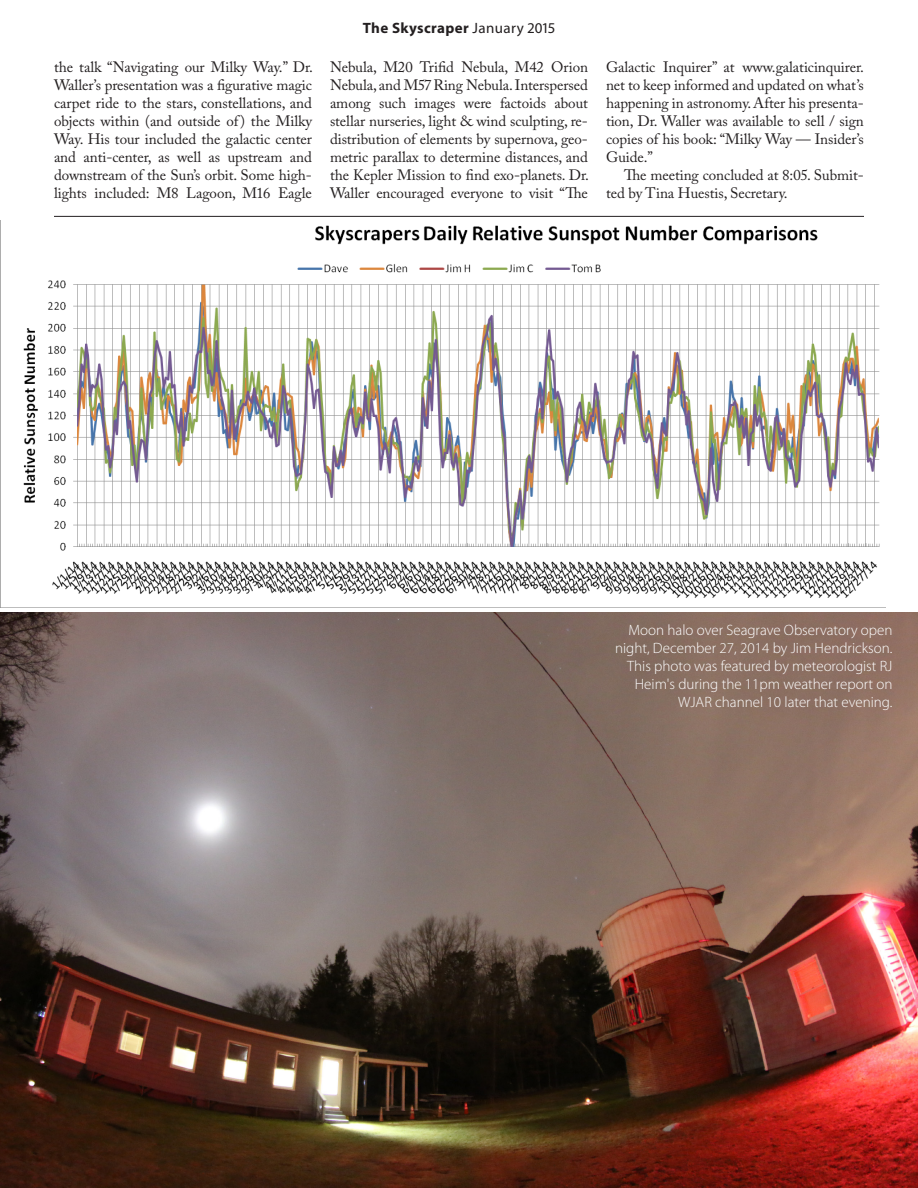
<style>
.page{position:relative;width:918px;height:1188px;background:#fff}
.page>*{position:absolute;margin:0;border:0;box-sizing:border-box;transform-origin:0 0}
.t1{font:15px/18px "Adobe Caslon Pro";letter-spacing:-.005em;color:#231f20;text-align:justify}
.t2{font:300 15px/18px "Myriad Pro";color:#fff;text-align:right}
.t3{font:700 15px "Myriad Pro";letter-spacing:.025em;color:#231f20}
.s1{font-weight:400}
</style>
<div class="page">
<img style="left:0;top:220px;width:886px;height:388px">
<img style="left:0;top:612px;width:918px;height:576px">
<hr style="left:54px;top:216px;width:810px;height:1px;background:#231f20">
<p class="t3" style="left:363px;top:18px;width:194px">The Skyscraper <span class="s1">January 2015</span></p>
<p class="t1" style="left:54px;top:58px;width:261px">the talk “Navigating our Milky Way.” Dr.<br>Waller’s presentation was a figurative magic carpet ride to the stars, constellations, and objects within (and outside of) the Milky Way. His tour included the galactic center and anti-center, as well as upstream and downstream of the Sun’s orbit. Some high&shy;lights included: M8 Lagoon, M16 Eagle</p>
<p class="t1" style="left:330px;top:58px;width:261px">Nebula, M20 Trifid Nebula, M42 Orion Nebula, and M57 Ring Nebula. Interspersed among such images were factoids about stellar nurseries, light &amp; wind sculpting, re&shy;distribution of elements by supernova, geo&shy;metric parallax to determine distances, and the Kepler Mission to find exo-planets. Dr.<br>Waller encouraged everyone to visit “The</p>
<p class="t1" style="left:606px;top:58px;width:260px">Galactic Inquirer” at www.galaticinquirer. net to keep informed and updated on what’s happening in astronomy. After his presenta&shy;tion, Dr. Waller was available to sell / sign copies of his book: “Milky Way — Insider’s Guide.”</p>
<p class="t1" style="left:606px;top:166px;width:259px;text-indent:18px">The meeting concluded at 8:05. Submit&shy;ted by Tina Huestis, Secretary.</p>
<p class="t2" style="left:615px;top:621px;width:279px">Moon halo over Seagrave Observatory open night, December 27, 2014 by Jim Hendrickson.<br>This photo was featured by meteorologist RJ Heim's during the 11pm weather report on WJAR channel 10 later that evening.</p>
</div>
